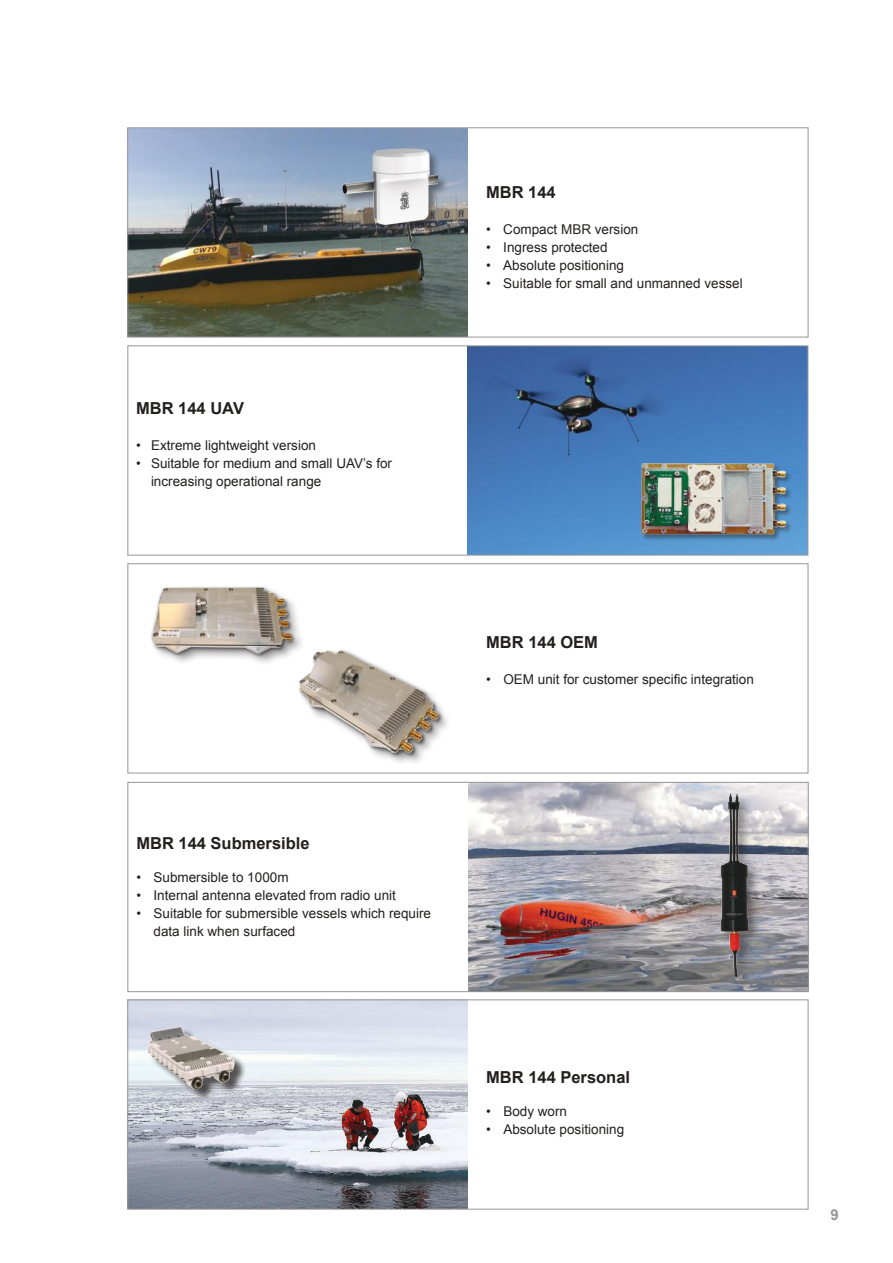
<style>
.page{position:relative;width:893px;height:1263px;background:#fff}
.page>*{position:absolute;margin:0;border:0;box-sizing:border-box;transform-origin:0 0}
.t1{font:700 16.5px "Arial";color:#241f1f}
.t2{font:700 15px "Arial";color:#969698}
.t3{font:13.5px/18px "Arial";color:#241f1f}
</style>
<div class="page">
<div style="left:150px;top:586px;width:146px;height:74px;background:#241f1f;opacity:.75"></div>
<img style="left:150px;top:586px;width:147px;height:72px">
<div style="left:298px;top:648px;width:145px;height:109px;background:#241f1f;opacity:.75"></div>
<img style="left:297px;top:647px;width:145px;height:108px">
<div style="left:128px;top:563px;width:680px;height:210px;border:1px solid #969698"></div>
<img style="left:468px;top:784px;width:338px;height:206px">
<div style="left:128px;top:782px;width:680px;height:210px;border:1px solid #969698"></div>
<div style="left:718px;top:792px;width:45px;height:198px;background:#241f1f;opacity:.5"></div>
<img style="left:670px;top:787px;width:132px;height:198px">
<img style="left:468px;top:348px;width:338px;height:205px">
<div style="left:641px;top:463px;width:151px;height:78px;background:#241f1f;opacity:.5"></div>
<img style="left:639px;top:460px;width:148px;height:77px">
<div style="left:128px;top:346px;width:680px;height:209px;border:1px solid #969698"></div>
<img style="left:130px;top:130px;width:338px;height:205px">
<div style="left:341px;top:147px;width:109px;height:106px;background:#241f1f;opacity:.5"></div>
<img style="left:342px;top:145px;width:96px;height:96px">
<div style="left:128px;top:128px;width:680px;height:209px;border:1px solid #969698"></div>
<img style="left:130px;top:1002px;width:338px;height:205px">
<div style="left:150px;top:1028px;width:97px;height:86px;background:#241f1f;opacity:.75"></div>
<img style="left:137px;top:1010px;width:111px;height:92px">
<div style="left:128px;top:1000px;width:680px;height:209px;border:1px solid #969698"></div>
<p class="t1" style="left:136px;top:397px;width:109px">MBR 144 UAV</p>
<p class="t3" style="left:136px;top:436px;width:181px">• Extreme lightweight version</p>
<p class="t3" style="left:151px;top:454px;width:243px;text-indent:-15px">• Suitable for medium and small UAV’s for increasing operational range</p>
<p class="t1" style="left:486px;top:181px;width:71px">MBR 144</p>
<p class="t3" style="left:486px;top:220px;width:154px">• Compact MBR version</p>
<p class="t3" style="left:486px;top:238px;width:123px">• Ingress protected</p>
<p class="t3" style="left:486px;top:256px;width:139px">• Absolute positioning</p>
<p class="t3" style="left:486px;top:274px;width:258px">• Suitable for small and unmanned vessel</p>
<p class="t1" style="left:486px;top:631px;width:113px">MBR 144 OEM</p>
<p class="t3" style="left:486px;top:670px;width:269px">• OEM unit for customer specific integration</p>
<p class="t1" style="left:136px;top:832px;width:175px">MBR 144 Submersible</p>
<p class="t3" style="left:136px;top:868px;width:154px">• Submersible to 1000m</p>
<p class="t3" style="left:136px;top:886px;width:261px">• Internal antenna elevated from radio unit</p>
<p class="t3" style="left:154px;top:904px;width:279px;text-indent:-17px">• Suitable for submersible vessels which require data link when surfaced</p>
<p class="t1" style="left:486px;top:1067px;width:145px">MBR 144 Personal</p>
<p class="t3" style="left:486px;top:1102px;width:82px">• Body worn</p>
<p class="t3" style="left:486px;top:1120px;width:139px">• Absolute positioning</p>
<p class="t2" style="left:831px;top:1204px;width:10px">9</p>
</div>
